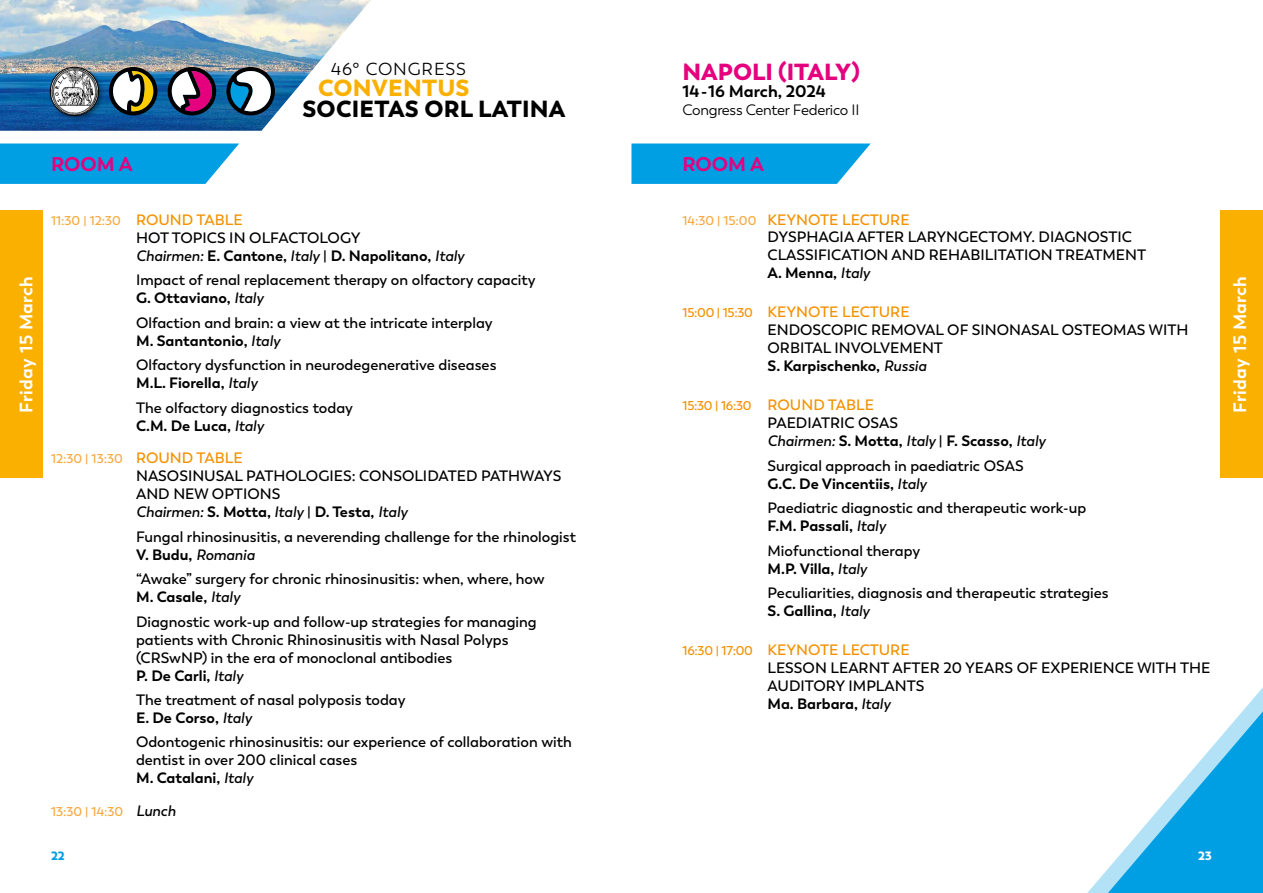
<style>
.page{position:relative;width:1263px;height:893px;background:#fff}
.page>*{position:absolute;margin:0;border:0;box-sizing:border-box;transform-origin:0 0}
.t1{font:900 23.25px "Trenda";letter-spacing:.01em;color:#000}
.t2{font:900 23.25px "Trenda";color:#e5007d}
.t3{font:900 23.25px "Trenda";letter-spacing:.01em;color:#f9b000}
.t4{font:700 19.8px "Trenda";color:#e5007d}
.t5{font:700 18px "Trenda";letter-spacing:.02em;color:#fff}
.t6{font:17.4px "Trenda";letter-spacing:.05em;color:#000}
.t7{font:700 16.65px "Trenda";color:#000}
.t8{font:600 15px/18px "Trenda";color:#000}
.t9{font:italic 600 15px/18px "Trenda";color:#000}
.t10{font:15px "Trenda";letter-spacing:-.02em;color:#000}
.t11{font:600 12.75px "Trenda";color:#f7a940}
.t12{font:600 12.75px "Trenda";letter-spacing:-.02em;color:#f39100}
.t13{font:900 12px "Trenda";color:#009ee3}
.t14{font:900 12px "Trenda";color:#fff}
.s1{font-size:12.75px;color:#f7a940}
.s2{color:#f39100}
.s3{font-weight:700}
.s4{font-style:italic}
.s5{font-size:12.75px;color:#f39100}
.s6{font-size:15px}
.s7{font-style:normal}
.s8{font-weight:700;font-style:normal}
.s9{font-size:15px;color:#f39100}
.s10{font-style:italic;font-size:15px;color:#000}
</style>
<div class="page">
<svg style="left:1087px;top:326px;width:176px;height:567px"></svg>
<svg style="left:1108px;top:711px;width:155px;height:182px"></svg>
<svg style="left:631px;top:144px;width:240px;height:40px;background:#13a5e5"></svg>
<svg style="left:0;top:144px;width:239px;height:40px;background:#12a5e5"></svg>
<img style="left:0;top:0;width:371px;height:131px">
<div style="left:47px;top:65px;width:58px;height:57px;background:#000;opacity:.44"></div>
<img style="left:51px;top:68px;width:47px;height:47px">
<div style="left:50px;top:67px;width:49px;height:49px;border:1px solid #000;border-radius:50%"></div>
<svg style="left:109px;top:67px;width:49px;height:49px"></svg>
<svg style="left:168px;top:67px;width:49px;height:48px"></svg>
<svg style="left:226px;top:67px;width:49px;height:49px"></svg>
<div style="left:0;top:211px;width:42px;height:267px;background:#f9b000"></div>
<div style="left:1221px;top:211px;width:42px;height:267px;background:#f9b000"></div>
<h2 class="t4" style="left:51px;top:152px;width:83px">ROOM A</h2>
<p class="t6" style="left:331px;top:58px;width:136px">46° CONGRESS</p>
<h1 class="t3" style="left:318px;top:72px;width:153px">CONVENTUS</h1>
<h1 class="t1" style="left:302px;top:93px;width:265px">SOCIETAS ORL LATINA</h1>
<h1 class="t2" style="left:682px;top:57px;width:179px">NAPOLI (ITALY)</h1>
<p class="t7" style="left:682px;top:81px;width:145px">14-16 March, 2024</p>
<p class="t10" style="left:682px;top:101px;width:178px">Congress Center Federico II</p>
<h2 class="t4" style="left:682px;top:152px;width:83px">ROOM A</h2>
<p class="t8" style="left:767px;top:211px;width:380px;text-indent:-85px"><span class="s1">14:30 | 15:00</span> <span class="s2">KEYNOTE LECTURE<br></span>DYSPHAGIA AFTER LARYNGECTOMY. DIAGNOSTIC CLASSIFICATION AND REHABILITATION TREATMENT <span class="s3">A. Menna,</span> <span class="s4">Italy</span></p>
<p class="t8" style="left:767px;top:303px;width:422px;text-indent:-85px"><span class="s5">15:00 | 15:30</span> <span class="s2">KEYNOTE LECTURE<br></span>ENDOSCOPIC REMOVAL OF SINONASAL OSTEOMAS WITH<br>ORBITAL INVOLVEMENT<br><span class="s3">S. Karpischenko,</span> <span class="s4">Russia</span></p>
<p class="t12" style="left:682px;top:398px;width:193px">15:30 | 16:30 <span class="s6">ROUND TABLE</span></p>
<p class="t9" style="left:767px;top:414px;width:280px"><span class="s7">PAEDIATRIC OSAS<br></span>Chairmen: <span class="s8">S. Motta,</span> Italy <span class="s7">|</span> <span class="s8">F. Scasso,</span> Italy</p>
<p class="t8" style="left:767px;top:457px;width:258px">Surgical approach in paediatric OSAS<br><span class="s3">G.C. De Vincentiis,</span> <span class="s4">Italy</span></p>
<p class="t8" style="left:767px;top:499px;width:320px">Paediatric diagnostic and therapeutic work-up<br><span class="s3">F.M. Passali,</span> <span class="s4">Italy</span></p>
<p class="t8" style="left:767px;top:541px;width:154px">Miofunctional therapy<br><span class="s3">M.P. Villa,</span> <span class="s4">Italy</span></p>
<p class="t8" style="left:767px;top:584px;width:343px">Peculiarities, diagnosis and therapeutic strategies<br><span class="s3">S. Gallina,</span> <span class="s4">Italy</span></p>
<p class="t8" style="left:767px;top:641px;width:444px;text-indent:-85px"><span class="s5">16:30 | 17:00</span> <span class="s2">KEYNOTE LECTURE<br></span>LESSON LEARNT AFTER 20 YEARS OF EXPERIENCE WITH THE<br>AUDITORY IMPLANTS<br><span class="s3">Ma. Barbara,</span> <span class="s4">Italy</span></p>
<p class="t11" style="left:51px;top:213px;width:193px">11:30 | 12:30 <span class="s9">ROUND TABLE</span></p>
<p class="t8" style="left:136px;top:229px;width:330px">HOT TOPICS IN OLFACTOLOGY<br><span class="s4">Chairmen:</span> <span class="s3">E. Cantone,</span> <span class="s4">Italy</span> | <span class="s3">D. Napolitano,</span> <span class="s4">Italy</span></p>
<p class="t8" style="left:136px;top:271px;width:401px">Impact of renal replacement therapy on olfactory capacity<br><span class="s3">G. Ottaviano,</span> <span class="s4">Italy</span></p>
<p class="t8" style="left:136px;top:314px;width:358px">Olfaction and brain: a view at the intricate interplay<br><span class="s3">M. Santantonio,</span> <span class="s4">Italy</span></p>
<p class="t8" style="left:136px;top:356px;width:362px">Olfactory dysfunction in neurodegenerative diseases<br><span class="s3">M.L. Fiorella,</span> <span class="s4">Italy</span></p>
<p class="t8" style="left:136px;top:398px;width:218px">The olfactory diagnostics today<br><span class="s3">C.M. De Luca,</span> <span class="s4">Italy</span></p>
<p class="t11" style="left:51px;top:451px;width:193px">12:30 | 13:30 <span class="s9">ROUND TABLE</span></p>
<p class="t8" style="left:136px;top:467px;width:427px">NASOSINUSAL PATHOLOGIES: CONSOLIDATED PATHWAYS<br>AND NEW OPTIONS<br><span class="s4">Chairmen:</span> <span class="s3">S. Motta,</span> <span class="s4">Italy</span> | <span class="s3">D. Testa,</span> <span class="s4">Italy</span></p>
<p class="t8" style="left:136px;top:528px;width:441px">Fungal rhinosinusitis, a neverending challenge for the rhinologist<br><span class="s3">V. Budu,</span> <span class="s4">Romania</span></p>
<p class="t8" style="left:136px;top:570px;width:410px">“Awake” surgery for chronic rhinosinusitis: when, where, how<br><span class="s3">M. Casale,</span> <span class="s4">Italy</span></p>
<p class="t8" style="left:136px;top:612px;width:402px">Diagnostic work-up and follow-up strategies for managing patients with Chronic Rhinosinusitis with Nasal Polyps (CRSwNP) in the era of monoclonal antibodies<br><span class="s3">P. De Carli,</span> <span class="s4">Italy</span></p>
<p class="t8" style="left:136px;top:691px;width:271px">The treatment of nasal polyposis today<br><span class="s3">E. De Corso,</span> <span class="s4">Italy</span></p>
<p class="t8" style="left:136px;top:733px;width:437px">Odontogenic rhinosinusitis: our experience of collaboration with dentist in over 200 clinical cases<br><span class="s3">M. Catalani,</span> <span class="s4">Italy</span></p>
<p class="t11" style="left:51px;top:804px;width:126px">13:30 | 14:30 <span class="s10">Lunch</span></p>
<p class="t5" style="left:15px;top:413px;width:138px;rotate:-90deg">Friday 15 March</p>
<p class="t5" style="left:1229px;top:413px;width:138px;rotate:-90deg">Friday 15 March</p>
<p class="t13" style="left:51px;top:848px;width:15px">22</p>
<p class="t14" style="left:1198px;top:848px;width:15px">23</p>
</div>
